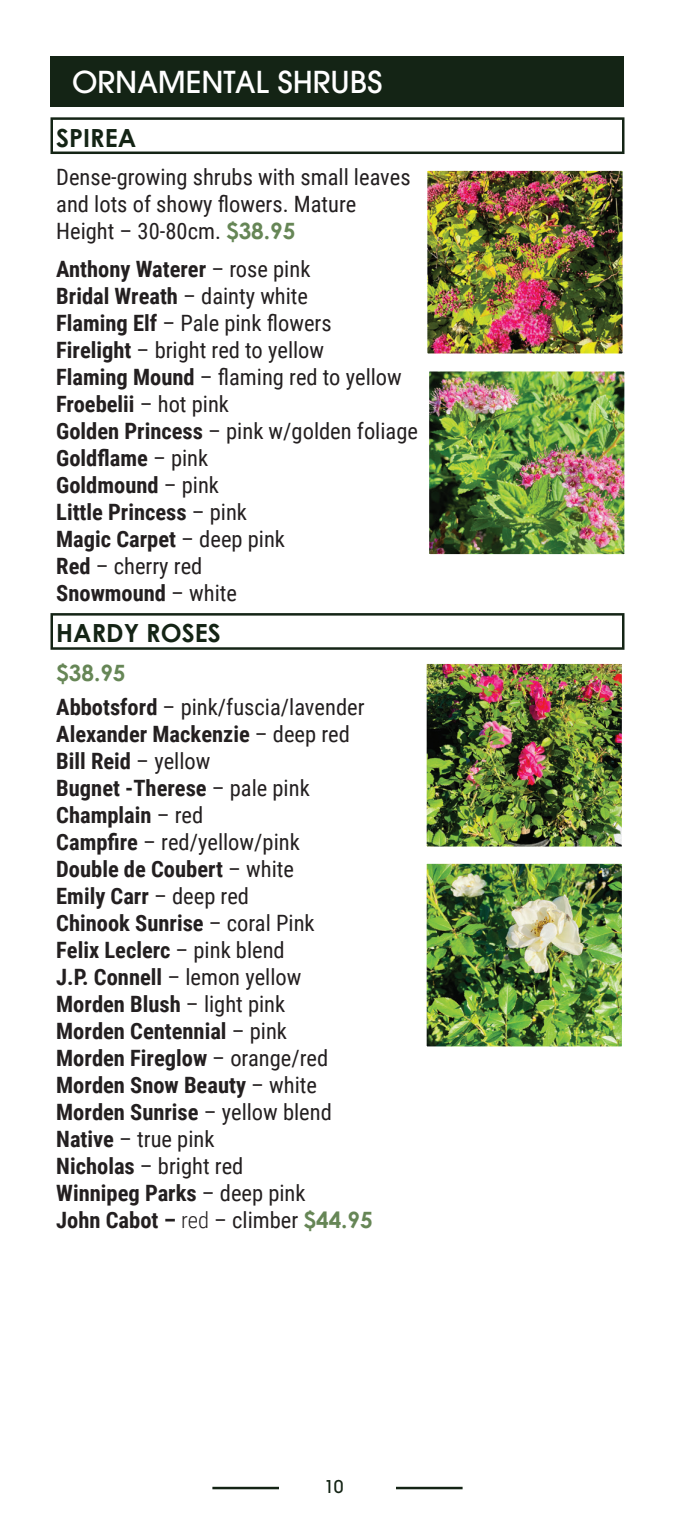
<style>
.page{position:relative;width:675px;height:1530px;background:#fff}
.page>*{position:absolute;margin:0;border:0;box-sizing:border-box;transform-origin:0 0}
.t1{font:500 30px "ITC Avant Garde Pro";color:#fff}
.t2{font:700 25px "Century Gothic";color:#142415}
.t3{font:700 22.5px/27px "Roboto Condensed";color:#231f20}
.t4{font:22.5px/27px "Roboto Condensed";color:#231f20}
.t5{font:700 22.5px "Century Gothic";color:#668656}
.t6{font:500 17.5px "ITC Avant Garde Pro";color:#142415}
.s1{font-family:"Century Gothic";font-weight:700;color:#668656}
.s2{font-weight:700}
.s3{font-weight:400}
.s4{font-weight:300}
.s5{font-family:"Century Gothic";color:#668656}
</style>
<div class="page">
<hr style="left:212px;top:1487px;width:67px;height:2px;background:#142415">
<hr style="left:396px;top:1487px;width:67px;height:2px;background:#142415">
<div style="left:51px;top:56px;width:573px;height:51px;background:#142415"></div>
<div style="left:51px;top:117px;width:574px;height:37px;border:2px solid #142415"></div>
<div style="left:51px;top:613px;width:574px;height:37px;border:2px solid #142415"></div>
<img style="left:428px;top:665px;width:193px;height:181px">
<div style="left:417px;top:654px;width:215px;height:203px;border:10px solid #fff"></div>
<img style="left:428px;top:865px;width:193px;height:180px">
<div style="left:417px;top:854px;width:215px;height:202px;border:10px solid #fff"></div>
<img style="left:428px;top:172px;width:194px;height:180px">
<div style="left:417px;top:161px;width:216px;height:202px;border:10px solid #fff"></div>
<img style="left:430px;top:373px;width:193px;height:180px">
<div style="left:419px;top:362px;width:215px;height:202px;border:10px solid #fff"></div>
<h1 class="t1" style="left:72px;top:62px;width:312px">ORNAMENTAL SHRUBS</h1>
<p class="t2" style="left:56px;top:119px;width:81px">SPIREA</p>
<p class="t4" style="left:56px;top:163px;width:356px">Dense-growing shrubs with small leaves and lots of showy flowers. Mature<br>Height – 30-80cm. <span class="s1">$38.95</span></p>
<p class="t4" style="left:56px;top:255px;width:363px"><span class="s2">Anthony Waterer</span> – rose pink<br><span class="s2">Bridal Wreath</span> – dainty white<br><span class="s2">Flaming Elf</span> – Pale pink flowers<br><span class="s2">Firelight</span> – bright red to yellow<br><span class="s2">Flaming Mound</span> – flaming red to yellow<br><span class="s2">Froebelii</span> – hot pink<br><span class="s2">Golden Princess</span> – pink w/golden foliage<br><span class="s2">Goldflame</span> – pink<br><span class="s2">Goldmound</span> – pink<br><span class="s2">Little Princess</span> – pink<br><span class="s2">Magic Carpet</span> – deep pink<br><span class="s2">Red</span> – cherry red<br><span class="s2">Snowmound</span> – white</p>
<p class="t2" style="left:56px;top:614px;width:166px">HARDY ROSES</p>
<p class="t5" style="left:56px;top:655px;width:71px">$38.95</p>
<p class="t3" style="left:56px;top:693px;width:318px">Abbotsford <span class="s3">– pink/fuscia/lavender<br></span>Alexander Mackenzie <span class="s3">– deep red<br></span>Bill Reid <span class="s3">– yellow<br></span>Bugnet -Therese <span class="s3">– pale pink<br></span>Champlain <span class="s3">– red<br></span>Campfire <span class="s3">– red/yellow/pink<br></span>Double de Coubert <span class="s3">– white<br></span>Emily Carr <span class="s3">– deep red<br></span>Chinook Sunrise <span class="s3">– coral Pink<br></span>Felix Leclerc <span class="s3">– pink blend<br></span>J.P. Connell <span class="s3">– lemon yellow<br></span>Morden Blush <span class="s3">– light pink<br></span>Morden Centennial <span class="s3">– pink<br></span>Morden Fireglow <span class="s3">– orange/red<br></span>Morden Snow Beauty <span class="s3">– white<br></span>Morden Sunrise <span class="s3">– yellow blend<br></span>Native <span class="s3">– true pink<br></span>Nicholas <span class="s3">– bright red<br></span>Winnipeg Parks <span class="s3">– deep pink<br></span>John Cabot – <span class="s4">red</span> <span class="s3">– climber</span> <span class="s5">$44.95</span></p>
<p class="t6" style="left:324px;top:1476px;width:21px">10</p>
</div>
